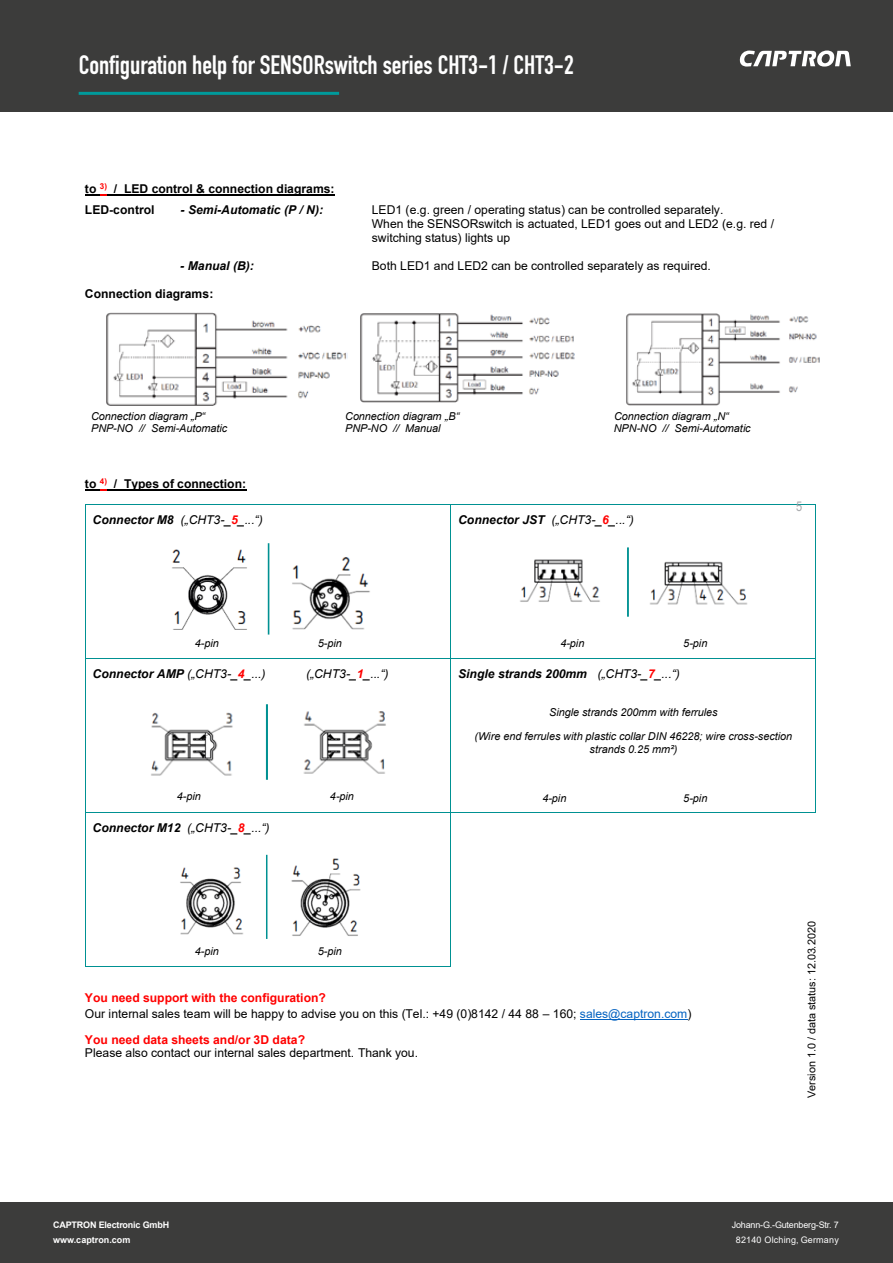
<style>
.page{position:relative;width:893px;height:1263px;background:#fff}
.page>*{position:absolute;margin:0;border:0;box-sizing:border-box;transform-origin:0 0}
.t1{font:26.25px "DIN Engschrift Std";color:#fff}
.t2{font:13.5px "Arial Narrow";color:#a7a9ac}
.t3{font:12.15px/14px "Arial";letter-spacing:.005em;color:#000}
.t4{font:italic 12.15px "Arial";color:#000}
.t5{font:700 12.15px/21.8px "Arial";color:#000}
.t6{font:italic 700 12.15px "Arial";color:#000}
.t7{font:700 12.15px "Arial";color:#f00}
.t8{font:italic 10.8px/12.5px "Arial";letter-spacing:-.005em;color:#000;text-align:center}
.t9{font:10.8px "Arial";letter-spacing:-.005em;color:#000}
.t10{font:9px "Arial";letter-spacing:-.02em;color:#fff}
.t11{font:700 9px "Arial";letter-spacing:-.02em;color:#fff}
.t12{font:9px "Arial";letter-spacing:.02em;color:#fff}
.t13{font:700 9px "Arial";color:#fff}
.s1{font-weight:700}
.s2{font-weight:700;color:#f00}
.s3{font-weight:400}
.s4{color:#f00}
.s5{color:#0563c1}
</style>
<div class="page">
<div style="left:0;top:0;width:893px;height:112px;background:#3c3c3b"></div>
<hr style="left:79px;top:92px;width:260px;height:3px;background:#009a9b">
<svg style="left:739px;top:50px;width:112px;height:17px"></svg>
<div style="left:0;top:1202px;width:893px;height:61px;background:#3c3c3b"></div>
<svg style="left:85px;top:194px;width:22px;height:1px"></svg>
<hr style="left:107px;top:194px;width:228px;height:1px;background:#000">
<svg style="left:85px;top:489px;width:22px;height:1px"></svg>
<hr style="left:107px;top:489px;width:139px;height:1px;background:#000">
<hr style="left:86px;top:504px;width:365px;height:1px;background:#009192">
<hr style="left:451px;top:504px;width:364px;height:1px;background:#009192">
<hr style="left:85px;top:505px;width:1px;height:153px;background:#009192">
<hr style="left:451px;top:505px;width:1px;height:153px;background:#009192">
<hr style="left:815px;top:505px;width:1px;height:153px;background:#009192">
<hr style="left:86px;top:658px;width:365px;height:1px;background:#009192">
<hr style="left:451px;top:658px;width:364px;height:1px;background:#009192">
<hr style="left:85px;top:659px;width:1px;height:153px;background:#009192">
<hr style="left:451px;top:659px;width:1px;height:153px;background:#009192">
<hr style="left:815px;top:659px;width:1px;height:153px;background:#009192">
<hr style="left:86px;top:812px;width:365px;height:1px;background:#009192">
<hr style="left:451px;top:812px;width:364px;height:1px;background:#009192">
<hr style="left:85px;top:813px;width:1px;height:153px;background:#009192">
<hr style="left:86px;top:966px;width:365px;height:1px;background:#009192">
<hr style="left:451px;top:813px;width:1px;height:153px;background:#009192">
<hr style="left:580px;top:1019px;width:108px;height:1px;background:#0563c1">
<img style="left:172px;top:543px;width:198px;height:92px">
<img style="left:520px;top:547px;width:228px;height:70px">
<img style="left:151px;top:704px;width:235px;height:76px">
<img style="left:180px;top:854px;width:181px;height:85px">
<img style="left:106px;top:312px;width:241px;height:94px">
<img style="left:360px;top:313px;width:215px;height:90px">
<img style="left:626px;top:313px;width:194px;height:93px">
<h1 class="t1" style="left:79px;top:49px;width:497px">Configuration help for SENSORswitch series CHT3-1 / CHT3-2</h1>
<p class="t5" style="left:85px;top:178px;width:251px">to <sup>3)</sup> / LED control &amp; connection diagrams:<br>LED-control</p>
<p class="t6" style="left:181px;top:202px;width:144px">- Semi-Automatic (P / N):</p>
<p class="t3" style="left:372px;top:203px;width:404px">LED1 (e.g. green / operating status) can be controlled separately.<br>When the SENSORswitch is actuated, LED1 goes out and LED2 (e.g. red / switching status) lights up</p>
<p class="t6" style="left:180px;top:258px;width:75px">- Manual (B):</p>
<p class="t3" style="left:372px;top:259px;width:341px">Both LED1 and LED2 can be controlled separately as required.</p>
<p class="t5" style="left:85px;top:283px;width:130px">Connection diagrams:</p>
<p class="t8" style="left:91px;top:410px;width:116px">Connection diagram „P“</p>
<p class="t8" style="left:345px;top:410px;width:116px">Connection diagram „B“</p>
<p class="t8" style="left:614px;top:410px;width:116px">Connection diagram „N“</p>
<p class="t8" style="left:91px;top:422px;width:138px">PNP-NO // Semi-Automatic</p>
<p class="t8" style="left:345px;top:422px;width:97px">PNP-NO // Manual</p>
<p class="t8" style="left:614px;top:422px;width:138px">NPN-NO // Semi-Automatic</p>
<p class="t5" style="left:85px;top:473px;width:163px">to <sup>4)</sup> / Types of connection:</p>
<p class="t4" style="left:93px;top:512px;width:172px"><span class="s1">Connector M8</span> („CHT3-_<span class="s2">5</span>_...“)</p>
<p class="t8" style="left:195px;top:637px;width:25px">4-pin</p>
<p class="t8" style="left:318px;top:637px;width:26px">5-pin</p>
<p class="t4" style="left:458px;top:512px;width:177px"><span class="s1">Connector JST</span> („CHT3-_<span class="s2">6</span>_...“)</p>
<p class="t8" style="left:560px;top:637px;width:25px">4-pin</p>
<p class="t8" style="left:683px;top:637px;width:26px">5-pin</p>
<p class="t2" style="left:796px;top:496px;width:8px">5</p>
<p class="t4" style="left:93px;top:666px;width:174px"><span class="s1">Connector AMP</span> („CHT3-_<span class="s2">4</span>_...)</p>
<p class="t4" style="left:306px;top:666px;width:84px">(„CHT3-_<span class="s2">1</span>_...“)</p>
<p class="t8" style="left:177px;top:790px;width:25px">4-pin</p>
<p class="t8" style="left:330px;top:790px;width:26px">4-pin</p>
<p class="t4" style="left:93px;top:819px;width:178px"><span class="s1">Connector M12</span> („CHT3-_<span class="s2">8</span>_...“)</p>
<p class="t6" style="left:458px;top:665px;width:223px">Single strands 200mm <span class="s3">(„CHT3-_</span><span class="s4">7</span><span class="s3">_...“)</span></p>
<p class="t8" style="left:549px;top:706px;width:170px">Single strands 200mm with ferrules</p>
<p class="t8" style="left:475px;top:730px;width:319px">(Wire end ferrules with plastic collar DIN 46228; wire cross-section strands 0.25 mm²)</p>
<p class="t8" style="left:542px;top:792px;width:25px">4-pin</p>
<p class="t8" style="left:683px;top:792px;width:26px">5-pin</p>
<p class="t8" style="left:195px;top:945px;width:25px">4-pin</p>
<p class="t8" style="left:318px;top:945px;width:26px">5-pin</p>
<p class="t3" style="left:85px;top:990px;width:608px;line-height:15.3px"><span class="s2">You need support with the configuration?<br></span>Our internal sales team will be happy to advise you on this (Tel.: +49 (0)8142 / 44 88 – 160; <span class="s5">sales@captron.com</span>)</p>
<p class="t7" style="left:85px;top:1031px;width:222px">You need data sheets and/or 3D data?</p>
<p class="t3" style="left:85px;top:1046px;width:335px">Please also contact our internal sales department. Thank you.</p>
<p class="t9" style="left:804px;top:1098px;width:178px;rotate:-90deg">Version 1.0 / data status: 12.03.2020</p>
<p class="t11" style="left:53px;top:1219px;width:118px">CAPTRON Electronic GmbH</p>
<p class="t13" style="left:53px;top:1233px;width:79px">www.captron.com</p>
<p class="t10" style="left:732px;top:1219px;width:109px">Johann-G.-Gutenberg-Str. 7</p>
<p class="t12" style="left:736px;top:1234px;width:104px">82140 Olching, Germany</p>
</div>
